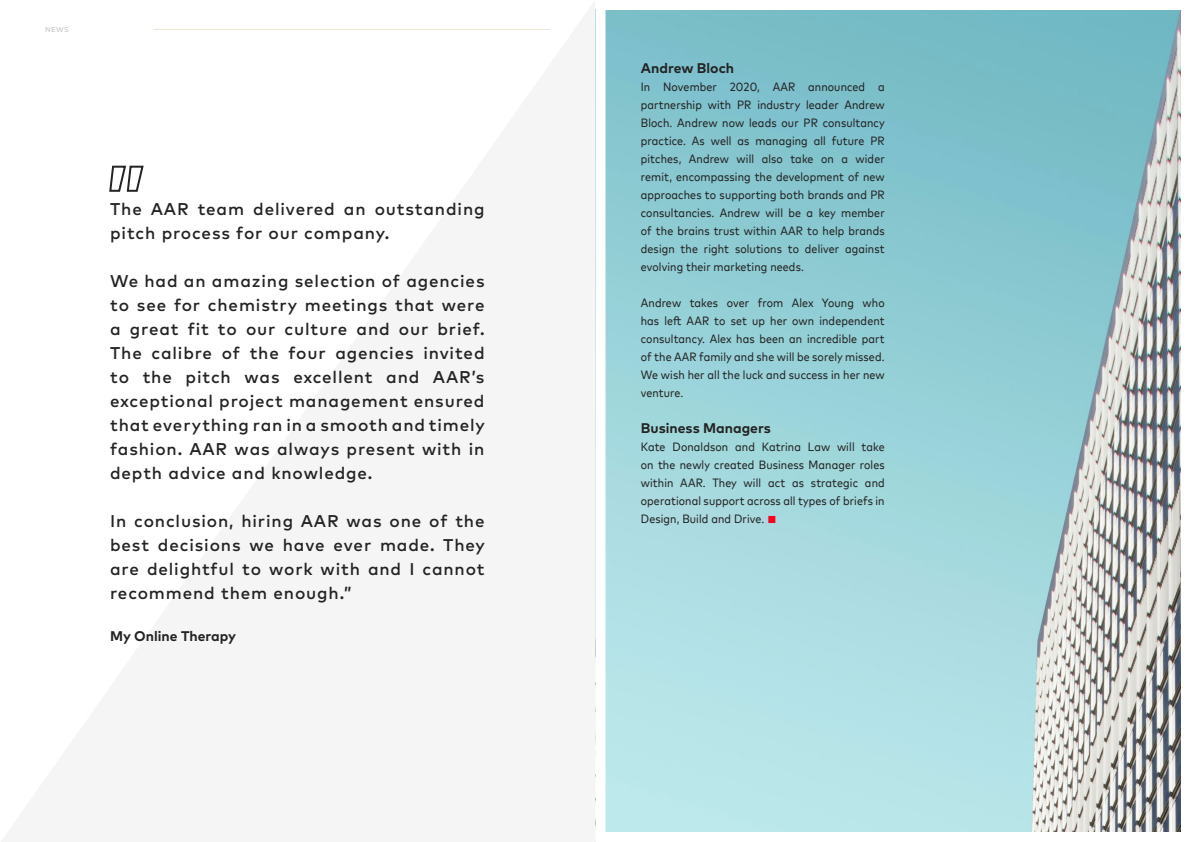
<style>
.page{position:relative;width:1191px;height:842px;background:#fff}
.page>*{position:absolute;margin:0;border:0;box-sizing:border-box;transform-origin:0 0}
.t1{font:500 17px/24px "Mark OT";letter-spacing:.05em;color:#232323;text-align:justify}
.t2{font:700 14px "Mark OT";color:#232323}
.t3{font:condensed 12px/18px "Mark WXX";letter-spacing:.01em;color:#232323;text-align:justify}
.t4{font:500 7px "Mark OT";color:#c8c8c8}
.s1{font-size:10px;color:#fa0222}
</style>
<div class="page">
<svg style="left:109px;top:165px;width:35px;height:27px"></svg>
<img style="left:606px;top:11px;width:574px;height:820px">
<div style="left:595px;top:0;width:596px;height:842px;border:10px solid #fff"></div>
<p class="t4" style="left:45px;top:25px;width:25px">NEWS</p>
<h1 class="t1" style="left:110px;top:196px;width:376px">The AAR team delivered an outstanding pitch process for our company.</h1>
<p class="t1" style="left:110px;top:268px;width:376px">We had an amazing selection of agencies to see for chemistry meetings that were a great fit to our culture and our brief.<br>The calibre of the four agencies invited to the pitch was excellent and AAR’s exceptional project management ensured that everything ran in a smooth and timely fashion. AAR was always present with in depth advice and knowledge.</p>
<h1 class="t1" style="left:110px;top:508px;width:376px">In conclusion, hiring AAR was one of the best decisions we have ever made. They are delightful to work with and I cannot recommend them enough.”</h1>
<p class="t2" style="left:110px;top:627px;width:127px">My Online Therapy</p>
<p class="t2" style="left:641px;top:59px;width:95px">Andrew Bloch</p>
<p class="t3" style="left:641px;top:77px;width:245px">In November 2020, AAR announced a partnership with PR industry leader Andrew Bloch. Andrew now leads our PR consultancy practice. As well as managing all future PR pitches, Andrew will also take on a wider remit, encompassing the development of new approaches to supporting both brands and PR consultancies. Andrew will be a key member of the brains trust within AAR to help brands design the right solutions to deliver against evolving their marketing needs.</p>
<p class="t3" style="left:641px;top:293px;width:245px">Andrew takes over from Alex Young who has left AAR to set up her own independent consultancy. Alex has been an incredible part of the AAR family and she will be sorely missed.<br>We wish her all the luck and success in her new venture.</p>
<p class="t2" style="left:641px;top:419px;width:132px">Business Managers</p>
<p class="t3" style="left:641px;top:437px;width:245px">Kate Donaldson and Katrina Law will take on the newly created Business Manager roles within AAR. They will act as strategic and operational support across all types of briefs in Design, Build and Drive. <span class="s1">■</span></p>
</div>
